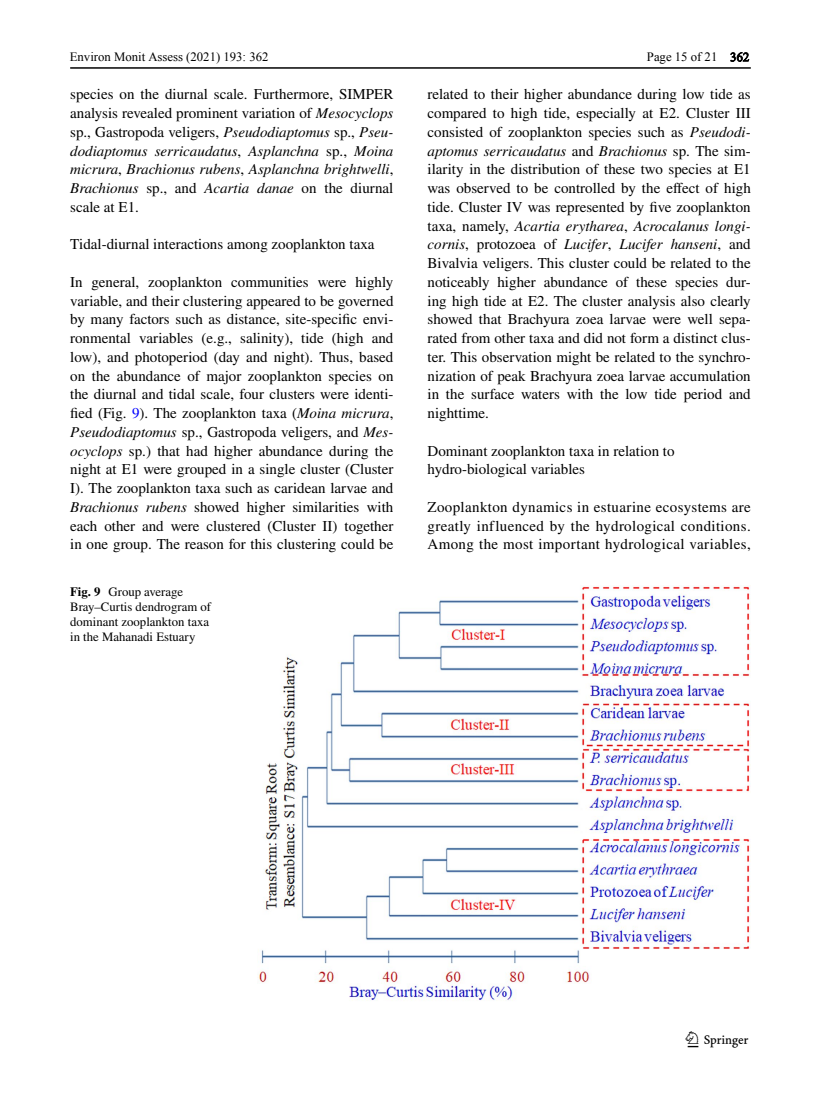
<style>
.page{position:relative;width:821px;height:1106px;background:#fff}
.page>*{position:absolute;margin:0;border:0;box-sizing:border-box;transform-origin:0 0}
.t1{font:22.5px "Springnew Regular 3";color:#000}
.t2{font:15px/18.8px "STIX";color:#000;text-align:justify}
.t3{font:12.75px/15px "STIX";color:#000}
.t4{font:12.75px "Times New Roman";color:#000}
.s1{font-style:italic}
.s2{color:#00f}
.s3{font-weight:700}
</style>
<div class="page">
<hr style="left:70px;top:67px;width:680px;height:2px;background:#000">
<img style="left:258px;top:586px;width:492px;height:415px">
<p class="t4" style="left:70px;top:52px;width:200px">Environ Monit Assess (2021) 193: 362</p>
<p class="t4" style="left:647px;top:52px;width:104px">Page 15 of 21 362</p>
<p class="t2" style="left:70px;top:86px;width:325px">species on the diurnal scale. Furthermore, SIMPER analysis revealed prominent variation of <span class="s1">Mesocyclops </span>sp., Gastropoda veligers, <span class="s1">Pseudodiaptomus</span> sp., <span class="s1">Pseu&shy;dodiaptomus serricaudatus</span>, <span class="s1">Asplanchna</span> sp., <span class="s1">Moina micrura</span>, <span class="s1">Brachionus rubens</span>, <span class="s1">Asplanchna brightwelli</span>, <span class="s1">Brachionus</span> sp., and <span class="s1">Acartia danae</span> on the diurnal scale at E1.</p>
<p class="t2" style="left:70px;top:236px;width:306px">Tidal‑diurnal interactions among zooplankton taxa</p>
<p class="t2" style="left:70px;top:273px;width:325px">In general, zooplankton communities were highly variable, and their clustering appeared to be governed by many factors such as distance, site-specific envi&shy;ronmental variables (e.g., salinity), tide (high and low), and photoperiod (day and night). Thus, based on the abundance of major zooplankton species on the diurnal and tidal scale, four clusters were identi&shy;fied (Fig. <span class="s2">9</span>). The zooplankton taxa (<span class="s1">Moina micrura</span>, <span class="s1">Pseudodiaptomus</span> sp., Gastropoda veligers, and <span class="s1">Mes&shy;ocyclops</span> sp.) that had higher abundance during the night at E1 were grouped in a single cluster (Cluster I). The zooplankton taxa such as caridean larvae and <span class="s1">Brachionus rubens</span> showed higher similarities with each other and were clustered (Cluster II) together in one group. The reason for this clustering could be</p>
<p class="t3" style="left:70px;top:584px;width:142px"><span class="s3">Fig. 9</span> Group average<br>Bray–Curtis dendrogram of dominant zooplankton taxa in the Mahanadi Estuary</p>
<p class="t2" style="left:427px;top:86px;width:325px">related to their higher abundance during low tide as compared to high tide, especially at E2. Cluster III consisted of zooplankton species such as <span class="s1">Pseudodi&shy;aptomus serricaudatus</span> and <span class="s1">Brachionus</span> sp. The sim&shy;ilarity in the distribution of these two species at E1 was observed to be controlled by the effect of high tide. Cluster IV was represented by five zooplankton taxa, namely, <span class="s1">Acartia erytharea</span>, <span class="s1">Acrocalanus longi&shy;cornis</span>, protozoea of <span class="s1">Lucifer</span>, <span class="s1">Lucifer hanseni</span>, and Bivalvia veligers. This cluster could be related to the noticeably higher abundance of these species dur&shy;ing high tide at E2. The cluster analysis also clearly showed that Brachyura zoea larvae were well sepa&shy;rated from other taxa and did not form a distinct clus&shy;ter. This observation might be related to the synchro&shy;nization of peak Brachyura zoea larvae accumulation in the surface waters with the low tide period and nighttime.</p>
<p class="t2" style="left:427px;top:442px;width:248px">Dominant zooplankton taxa in relation to hydro‑biological variables</p>
<p class="t2" style="left:427px;top:498px;width:325px">Zooplankton dynamics in estuarine ecosystems are greatly influenced by the hydrological conditions.<br>Among the most important hydrological variables,</p>
<h1 class="t1" style="left:687px;top:1031px;width:62px">1 3</h1>
</div>
